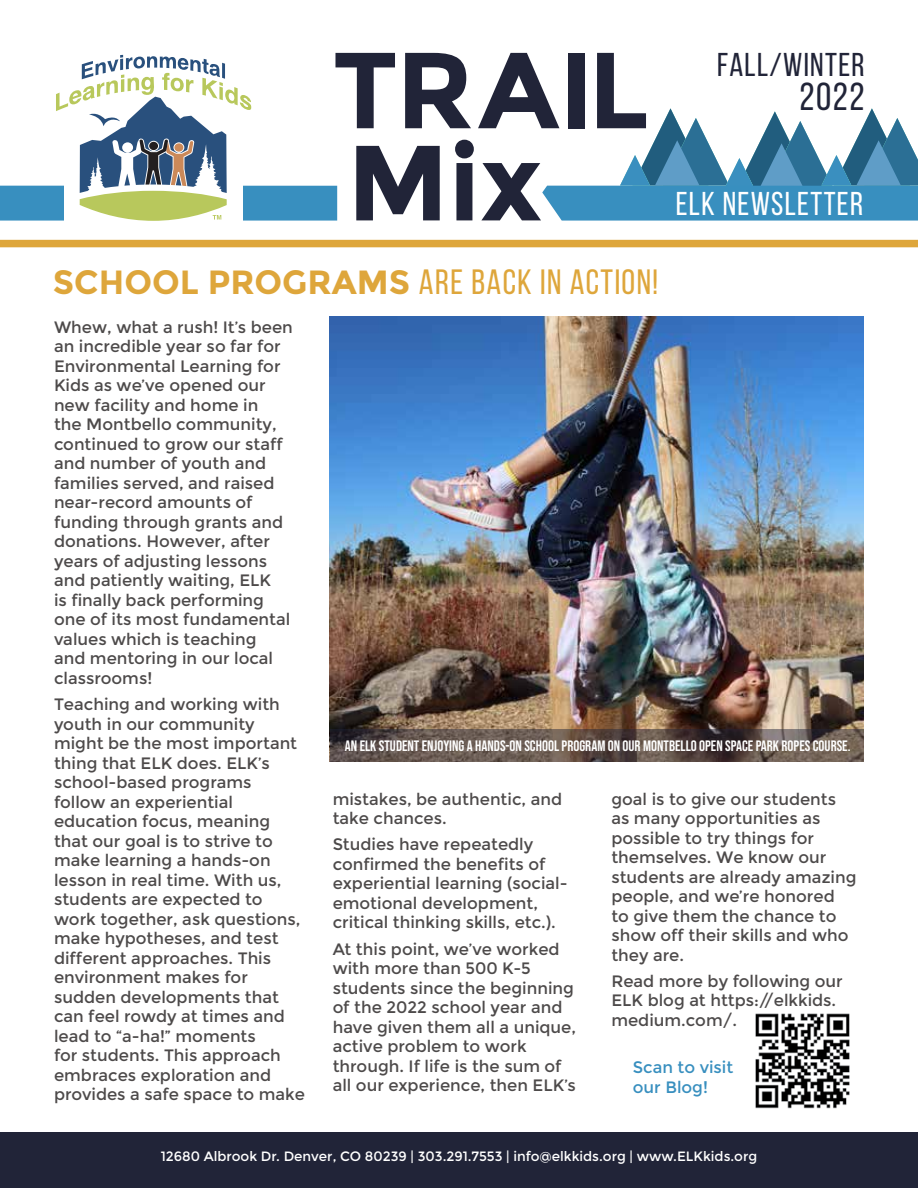
<style>
.page{position:relative;width:918px;height:1188px;background:#fff}
.page>*{position:absolute;margin:0;border:0;box-sizing:border-box;transform-origin:0 0}
.t1{font:700 107.85px "Montserrat";letter-spacing:-.01em;color:#212438}
.t2{font:700 106.65px "Montserrat";color:#212438}
.t3{font:39px "Bebas Neue";color:#212438}
.t4{font:35.1px "Bebas Neue";letter-spacing:.04em;color:#dea63b}
.t5{font:33px "Bebas Neue";letter-spacing:.04em;color:#fff}
.t6{font:33px "Bebas Neue";letter-spacing:.04em;color:#212438}
.t7{font:16.5px/19.5px "Montserrat";color:#4d4a4a}
.t8{font:16.5px/19.5px "Montserrat";color:#388fbf}
.t9{font:15px "Bebas Neue";color:#fff}
.t10{font:13.5px "Montserrat";color:#fff}
.s1{font-family:"Montserrat";font-weight:700;font-size:33.6px}
</style>
<div class="page">
<div style="left:0;top:1133px;width:918px;height:55px;background:#212438"></div>
<div style="left:0;top:240px;width:918px;height:7px;background:#dea63b"></div>
<svg style="left:542px;top:108px;width:376px;height:113px"></svg>
<div style="left:0;top:186px;width:337px;height:35px;background:#388fbf"></div>
<img style="left:330px;top:317px;width:533px;height:412px">
<svg style="left:330px;top:729px;width:533px;height:32px;background:#5f514a"></svg>
<svg style="left:56px;top:55px;width:195px;height:166px"></svg>
<img style="left:755px;top:1013px;width:95px;height:96px">
<h1 class="t1" style="left:332px;top:26px;width:318px">TRAIL</h1>
<h2 class="t2" style="left:347px;top:119px;width:197px">Mix</h2>
<h3 class="t4" style="left:53px;top:263px;width:607px"><span class="s1">SCHOOL PROGRAMS</span> ARE BACK IN ACTION!</h3>
<h3 class="t6" style="left:717px;top:47px;width:149px">FALL/WINTER</h3>
<h3 class="t3" style="left:799px;top:76px;width:67px">2022</h3>
<h3 class="t5" style="left:676px;top:186px;width:189px">ELK NEWSLETTER</h3>
<p class="t7" style="left:54px;top:317px;width:240px">Whew, what a rush! It’s been an incredible year so far for<br>Environmental Learning for<br>Kids as we’ve opened our new facility and home in<br>the Montbello community, continued to grow our staff and number of youth and families served, and raised near-record amounts of funding through grants and donations. However, after years of adjusting lessons and patiently waiting, ELK<br>is finally back performing one of its most fundamental values which is teaching<br>and mentoring in our local classrooms!</p>
<p class="t7" style="left:54px;top:695px;width:253px">Teaching and working with youth in our community might be the most important thing that ELK does. ELK’s school-based programs follow an experiential education focus, meaning that our goal is to strive to make learning a hands-on lesson in real time. With us, students are expected to work together, ask questions, make hypotheses, and test different approaches. This environment makes for sudden developments that can feel rowdy at times and lead to “a-ha!” moments<br>for students. This approach embraces exploration and provides a safe space to make</p>
<p class="t9" style="left:345px;top:738px;width:507px">AN ELK STUDENT ENJOYING A HANDS-ON SCHOOL PROGRAM ON OUR MONTBELLO OPEN SPACE PARK ROPES COURSE.</p>
<p class="t7" style="left:333px;top:789px;width:231px">mistakes, be authentic, and take chances.</p>
<p class="t7" style="left:333px;top:835px;width:236px">Studies have repeatedly confirmed the benefits of experiential learning (social&shy;emotional development, critical thinking skills, etc.).</p>
<p class="t7" style="left:333px;top:939px;width:245px">At this point, we’ve worked with more than 500 K-5 students since the beginning of the 2022 school year and have given them all a unique, active problem to work through. If life is the sum of all our experience, then ELK’s</p>
<p class="t7" style="left:611px;top:789px;width:247px">goal is to give our students as many opportunities as possible to try things for themselves. We know our students are already amazing people, and we’re honored<br>to give them the chance to show off their skills and who they are.</p>
<p class="t7" style="left:611px;top:972px;width:233px">Read more by following our<br>ELK blog at https://elkkids. medium.com/.</p>
<p class="t8" style="left:633px;top:1058px;width:102px">Scan to visit our Blog!</p>
<p class="t10" style="left:161px;top:1148px;width:598px">12680 Albrook Dr. Denver, CO 80239 | 303.291.7553 | info@elkkids.org | www.ELKkids.org</p>
</div>
